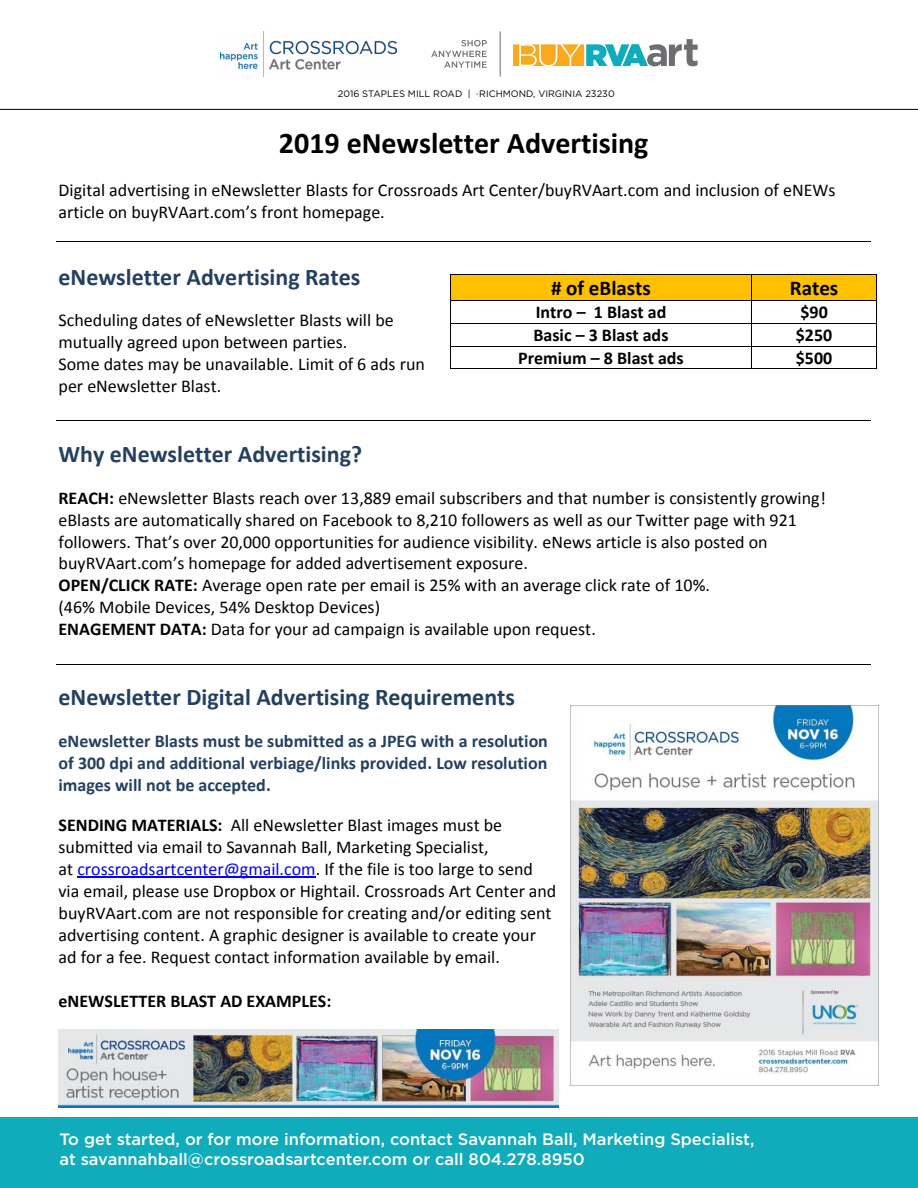
<style>
.page{position:relative;width:918px;height:1188px;background:#fff}
.page>*{position:absolute;margin:0;border:0;box-sizing:border-box;transform-origin:0 0}
.t1{font:700 30px "Calibri";color:#000}
.t2{font:700 24px "Calibri";color:#244061}
.t3{font:700 21px "Calibri";color:#000}
.t4{font:18px/21.9px "Calibri";color:#000}
.t5{font:700 18px/21.9px "Calibri";color:#244061;text-align:justify}
.t6{font:700 18px "Calibri";color:#000}
.t7{font:500 16.5px/19.8px "Gotham";color:#fff}
.t8{font:9.3px "Gotham";color:#000}
.s1{font-weight:700}
.s2{color:#00f}
</style>
<div class="page">
<hr style="left:56px;top:241px;width:815px;height:1px;background:#000">
<hr style="left:56px;top:420px;width:815px;height:1px;background:#000">
<hr style="left:56px;top:664px;width:815px;height:1px;background:#000">
<hr style="left:77px;top:877px;width:239px;height:1px;background:#00f">
<img style="left:58px;top:1029px;width:501px;height:78px">
<div style="left:451px;top:275px;width:8px;height:25px;background:#ffc000"></div>
<div style="left:743px;top:275px;width:8px;height:25px;background:#ffc000"></div>
<div style="left:459px;top:275px;width:284px;height:25px;background:#ffc000"></div>
<div style="left:752px;top:275px;width:8px;height:25px;background:#ffc000"></div>
<div style="left:869px;top:275px;width:7px;height:25px;background:#ffc000"></div>
<div style="left:760px;top:275px;width:109px;height:25px;background:#ffc000"></div>
<hr style="left:451px;top:274px;width:300px;height:1px;background:#000">
<hr style="left:752px;top:274px;width:124px;height:1px;background:#000">
<hr style="left:451px;top:300px;width:300px;height:1px;background:#000">
<hr style="left:752px;top:300px;width:124px;height:1px;background:#000">
<hr style="left:451px;top:323px;width:300px;height:1px;background:#000">
<hr style="left:752px;top:323px;width:124px;height:1px;background:#000">
<hr style="left:451px;top:346px;width:300px;height:1px;background:#000">
<hr style="left:752px;top:346px;width:124px;height:1px;background:#000">
<svg style="left:450px;top:274px;width:1px;height:95px"></svg>
<hr style="left:451px;top:369px;width:300px;height:1px;background:#000">
<svg style="left:751px;top:274px;width:1px;height:95px"></svg>
<hr style="left:752px;top:369px;width:124px;height:1px;background:#000">
<svg style="left:876px;top:274px;width:1px;height:95px"></svg>
<img style="left:571px;top:706px;width:307px;height:367px">
<div style="left:0;top:1117px;width:918px;height:71px;background:#10acbc"></div>
<img style="left:220px;top:31px;width:177px;height:46px">
<svg style="left:513px;top:39px;width:185px;height:27px"></svg>
<svg style="left:431px;top:40px;width:56px;height:28px"></svg>
<hr style="left:500px;top:31px;width:1px;height:46px;background:#6d6e71">
<hr style="left:0;top:109px;width:918px;height:1px;background:#000">
<p class="t8" style="left:338px;top:88px;width:278px">2016 STAPLES MILL ROAD | RICHMOND, VIRGINIA 23230</p>
<h1 class="t1" style="left:279px;top:122px;width:371px">2019 eNewsletter Advertising</h1>
<p class="t4" style="left:58px;top:179px;width:779px">Digital advertising in eNewsletter Blasts for Crossroads Art Center/buyRVAart.com and inclusion of eNEWs article on buyRVAart.com’s front homepage.</p>
<h2 class="t2" style="left:58px;top:260px;width:304px">eNewsletter Advertising Rates</h2>
<p class="t4" style="left:58px;top:309px;width:368px">Scheduling dates of eNewsletter Blasts will be mutually agreed upon between parties.<br>Some dates may be unavailable. Limit of 6 ads run per eNewsletter Blast.</p>
<p class="t3" style="left:551px;top:273px;width:101px"># of eBlasts</p>
<p class="t3" style="left:790px;top:273px;width:50px">Rates</p>
<p class="t6" style="left:536px;top:299px;width:132px">Intro – 1 Blast ad</p>
<p class="t6" style="left:800px;top:299px;width:29px">$90</p>
<p class="t6" style="left:533px;top:322px;width:137px">Basic – 3 Blast ads</p>
<p class="t6" style="left:796px;top:322px;width:38px">$250</p>
<p class="t6" style="left:518px;top:345px;width:167px">Premium – 8 Blast ads</p>
<p class="t6" style="left:796px;top:345px;width:38px">$500</p>
<h2 class="t2" style="left:58px;top:437px;width:305px">Why eNewsletter Advertising?</h2>
<p class="t4" style="left:58px;top:486px;width:769px"><span class="s1">REACH:</span> eNewsletter Blasts reach over 13,889 email subscribers and that number is consistently growing! eBlasts are automatically shared on Facebook to 8,210 followers as well as our Twitter page with 921 followers. That’s over 20,000 opportunities for audience visibility. eNews article is also posted on buyRVAart.com’s homepage for added advertisement exposure.<br><span class="s1">OPEN/CLICK RATE:</span> Average open rate per email is 25% with an average click rate of 10%.<br>(46% Mobile Devices, 54% Desktop Devices)<br><span class="s1">ENAGEMENT DATA:</span> Data for your ad campaign is available upon request.</p>
<h2 class="t2" style="left:58px;top:680px;width:458px">eNewsletter Digital Advertising Requirements</h2>
<p class="t5" style="left:58px;top:729px;width:491px">eNewsletter Blasts must be submitted as a JPEG with a resolution of 300 dpi and additional verbiage/links provided. Low resolution images will not be accepted.</p>
<p class="t4" style="left:58px;top:813px;width:499px"><span class="s1">SENDING MATERIALS:</span> All eNewsletter Blast images must be submitted via email to Savannah Ball, Marketing Specialist,<br>at <span class="s2">crossroadsartcenter@gmail.com</span>. If the file is too large to send via email, please use Dropbox or Hightail. Crossroads Art Center and buyRVAart.com are not responsible for creating and/or editing sent advertising content. A graphic designer is available to create your ad for a fee. Request contact information available by email.</p>
<p class="t6" style="left:59px;top:988px;width:274px">eNEWSLETTER BLAST AD EXAMPLES:</p>
<p class="t7" style="left:59px;top:1129px;width:697px">To get started, or for more information, contact Savannah Ball, Marketing Specialist, at savannahball@crossroadsartcenter.com or call 804.278.8950</p>
</div>
